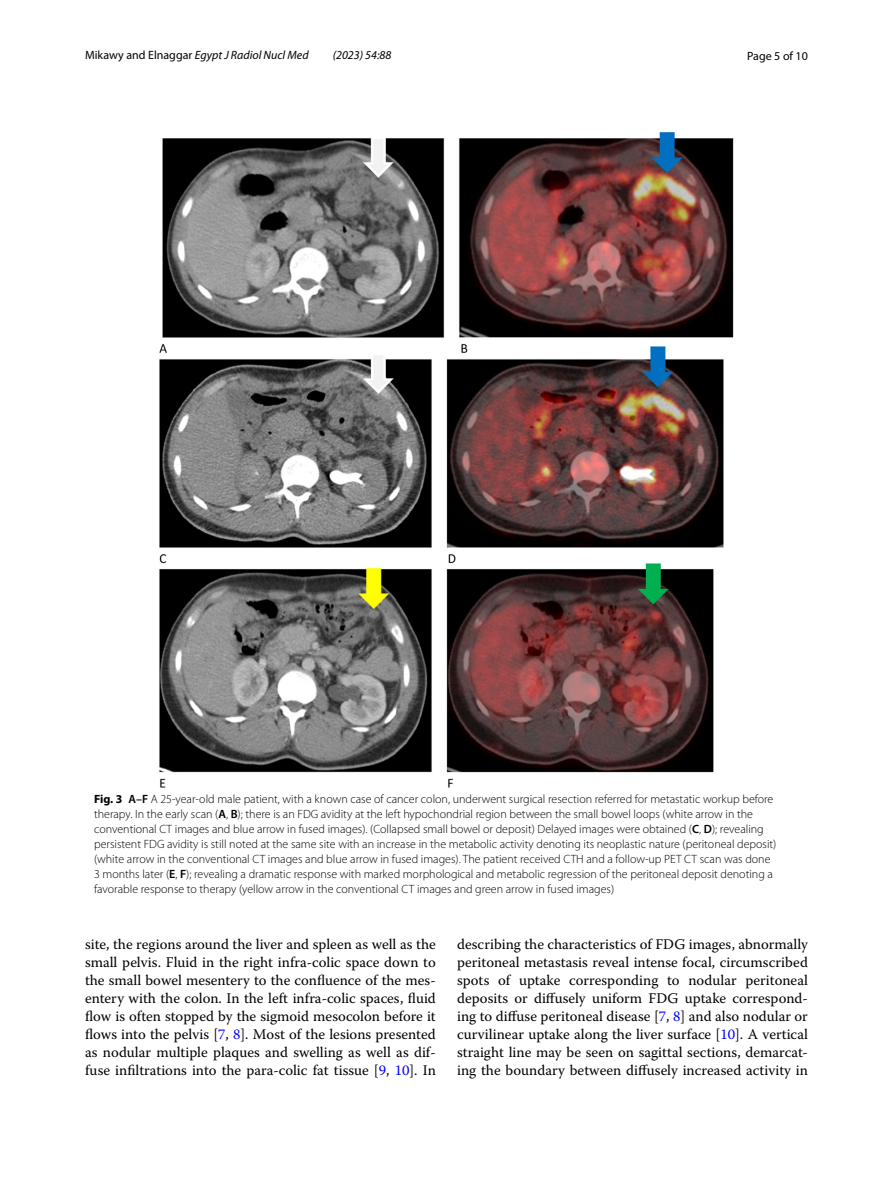
<style>
.page{position:relative;width:893px;height:1187px;background:#fff}
.page>*{position:absolute;margin:0;border:0;box-sizing:border-box;transform-origin:0 0}
.t1{font:14.7px/18px "Warnock Pro";color:#000;text-align:justify}
.t2{font:300 12px/15px "Myriad Pro";color:#000}
.t3{font:italic 12px "Myriad Pro";color:#000}
.t4{font:12px "Myriad Pro";color:#000}
.s1{font-style:normal}
.s2{font-weight:700}
.s3{font-weight:600}
.s4{color:#00f}
</style>
<div class="page">
<img style="left:160px;top:133px;width:573px;height:654px">
<p class="t3" style="left:85px;top:48px;width:225px"><span class="s1">Mikawy and Elnaggar</span> Egypt J Radiol Nucl Med</p>
<p class="t3" style="left:333px;top:48px;width:60px">(2023) 54:88</p>
<p class="t4" style="left:747px;top:48px;width:62px">Page 5 of 10</p>
<p class="t2" style="left:94px;top:791px;width:684px"><span class="s2">Fig. 3</span> <span class="s3">A–F</span> A 25-year-old male patient, with a known case of cancer colon, underwent surgical resection referred for metastatic workup before therapy. In the early scan (<span class="s3">A</span>, <span class="s3">B</span>); there is an FDG avidity at the left hypochondrial region between the small bowel loops (white arrow in the conventional CT images and blue arrow in fused images). (Collapsed small bowel or deposit) Delayed images were obtained (<span class="s3">C</span>, <span class="s3">D</span>); revealing persistent FDG avidity is still noted at the same site with an increase in the metabolic activity denoting its neoplastic nature (peritoneal deposit) (white arrow in the conventional CT images and blue arrow in fused images). The patient received CTH and a follow-up PET CT scan was done 3 months later (<span class="s3">E</span>, <span class="s3">F</span>); revealing a dramatic response with marked morphological and metabolic regression of the peritoneal deposit denoting a favorable response to therapy (yellow arrow in the conventional CT images and green arrow in fused images)</p>
<p class="t1" style="left:85px;top:935px;width:352px">site, the regions around the liver and spleen as well as the small pelvis. Fluid in the right infra-colic space down to the small bowel mesentery to the confluence of the mes&shy;entery with the colon. In the left infra-colic spaces, fluid flow is often stopped by the sigmoid mesocolon before it flows into the pelvis [<span class="s4">7</span>, <span class="s4">8</span>]. Most of the lesions presented as nodular multiple plaques and swelling as well as dif&shy;fuse infiltrations into the para-colic fat tissue [<span class="s4">9</span>, <span class="s4">10</span>]. In</p>
<p class="t1" style="left:457px;top:935px;width:352px">describing the characteristics of FDG images, abnormally peritoneal metastasis reveal intense focal, circumscribed spots of uptake corresponding to nodular peritoneal deposits or diffusely uniform FDG uptake correspond&shy;ing to diffuse peritoneal disease [<span class="s4">7</span>, <span class="s4">8</span>] and also nodular or curvilinear uptake along the liver surface [<span class="s4">10</span>]. A vertical straight line may be seen on sagittal sections, demarcat&shy;ing the boundary between diffusely increased activity in</p>
</div>
